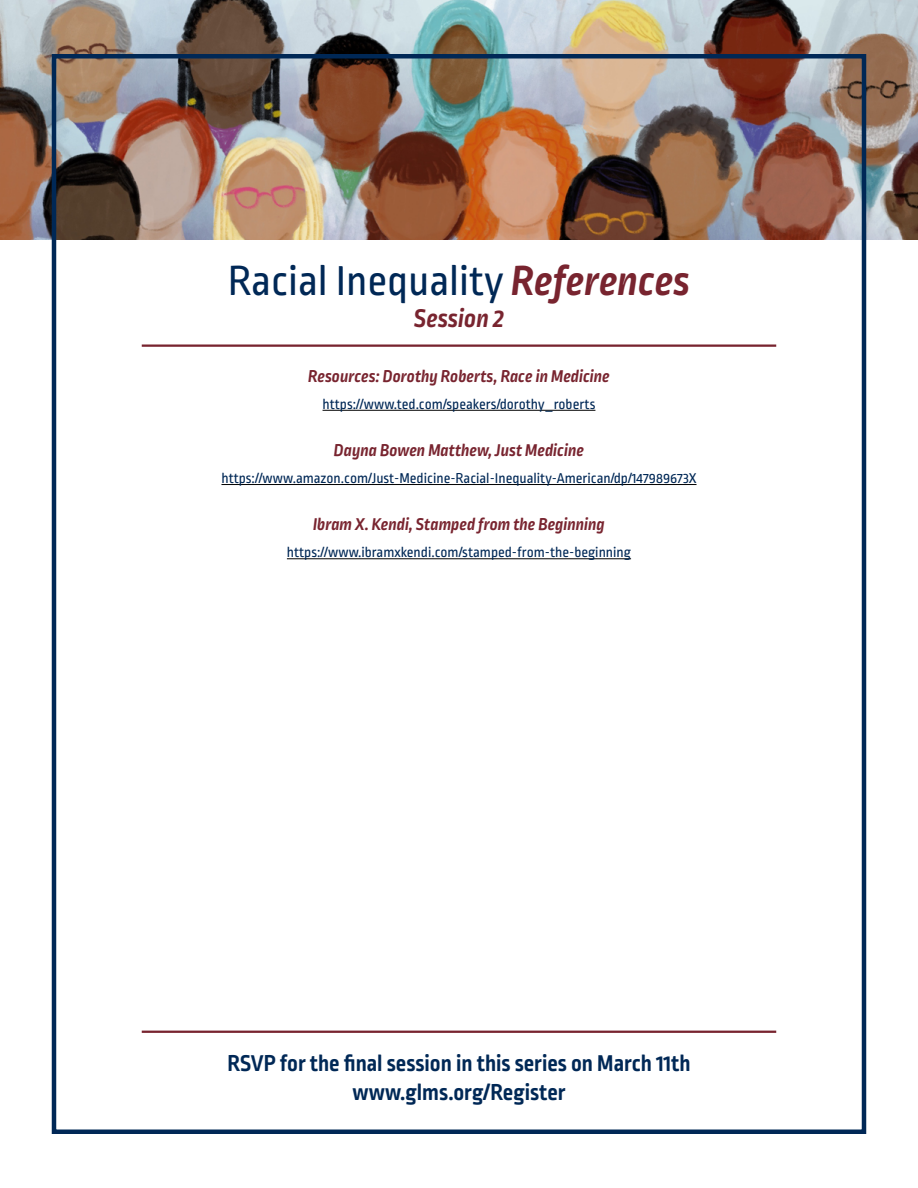
<style>
.page{position:relative;width:918px;height:1188px;background:#fff}
.page>*{position:absolute;margin:0;border:0;box-sizing:border-box;transform-origin:0 0}
.t1{font:44.1px "Ropa Mix Pro";color:#002856}
.t2{font:italic 700 27px "Ropa Mix Pro";color:#78242f}
.t3{font:700 24.15px/29px "Ropa Mix Pro";color:#002856;text-align:center}
.t4{font:italic 700 18px "Ropa Mix Pro";color:#78242f}
.t5{font:15px "Ropa Mix Pro";color:#002856}
.s1{font-weight:700;font-style:italic;color:#78242f}
</style>
<div class="page">
<img style="left:0;top:0;width:918px;height:240px">
<div style="left:52px;top:54px;width:814px;height:1080px;border:4px solid #002856"></div>
<hr style="left:142px;top:1031px;width:634px;height:2px;background:#78242f">
<hr style="left:323px;top:410px;width:272px;height:1px;background:#000">
<hr style="left:221px;top:484px;width:476px;height:1px;background:#000">
<hr style="left:287px;top:558px;width:344px;height:1px;background:#000">
<hr style="left:142px;top:344px;width:634px;height:3px;background:#78242f">
<h1 class="t1" style="left:228px;top:257px;width:464px">Racial Inequality <span class="s1">References</span></h1>
<h2 class="t2" style="left:414px;top:303px;width:92px">Session 2</h2>
<p class="t4" style="left:308px;top:365px;width:303px">Resources: Dorothy Roberts, Race in Medicine</p>
<p class="t5" style="left:323px;top:396px;width:274px">https://www.ted.com/speakers/dorothy_roberts</p>
<p class="t4" style="left:334px;top:440px;width:252px">Dayna Bowen Matthew, Just Medicine</p>
<p class="t5" style="left:221px;top:470px;width:477px">https://www.amazon.com/Just-Medicine-Racial-Inequality-American/dp/147989673X</p>
<p class="t4" style="left:313px;top:514px;width:293px">Ibram X. Kendi, Stamped from the Beginning</p>
<p class="t5" style="left:287px;top:544px;width:346px">https://www.ibramxkendi.com/stamped-from-the-beginning</p>
<h3 class="t3" style="left:227px;top:1050px;width:465px">RSVP for the final session in this series on March 11th www.glms.org/Register</h3>
</div>
